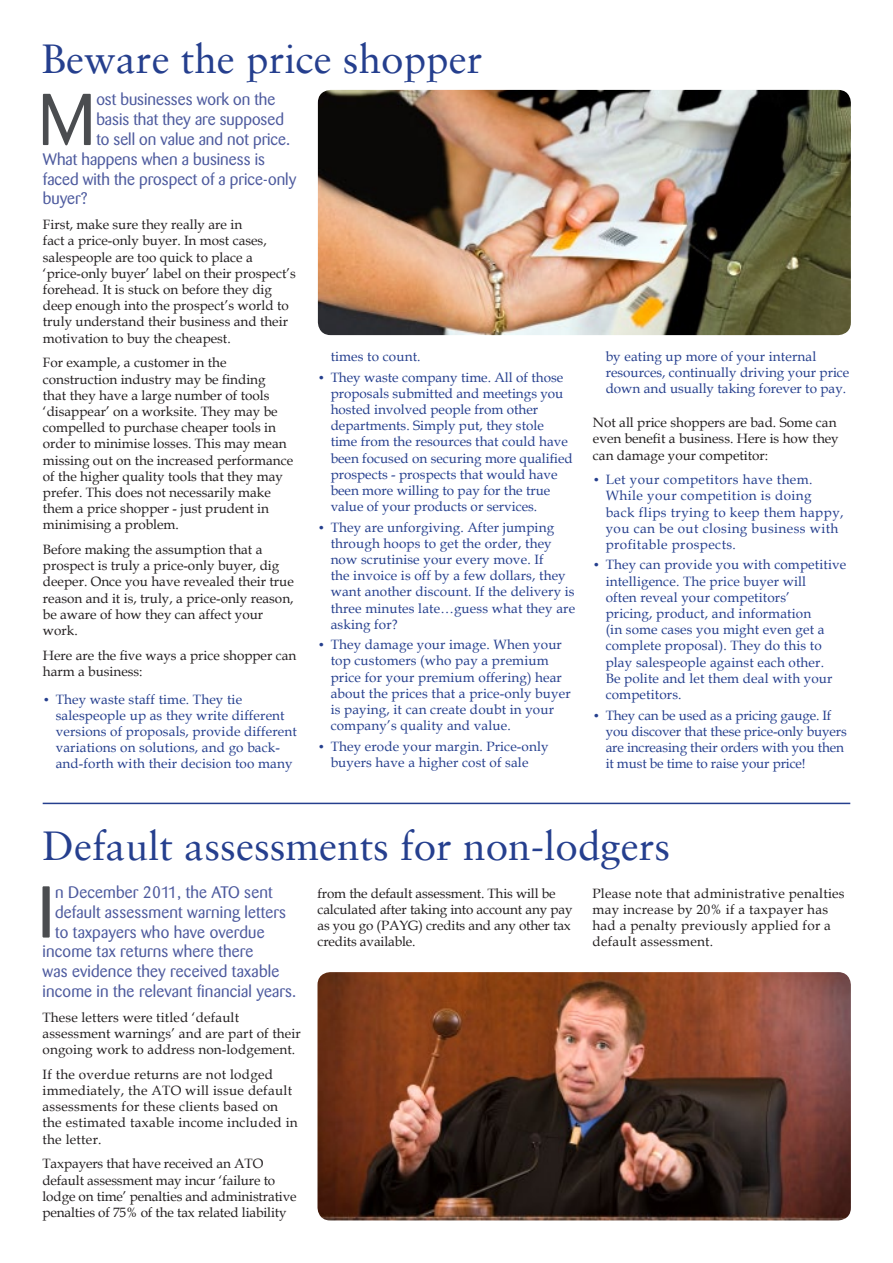
<style>
.page{position:relative;width:893px;height:1263px;background:#fff}
.page>*{position:absolute;margin:0;border:0;box-sizing:border-box;transform-origin:0 0}
.Body_Text_-_1st_Para{font:72.6px "Barmeno";color:#4b4d50}
.Title_-_Article{font:40.5px "Sabon LT";color:#253f8e}
.Body_Text_-_1st_Para-2{font:16.5px "Barmeno";letter-spacing:.01em;color:#4d5a9e}
.Body_Text{font:13.5px/16.2px "Book Antiqua";color:#231f20}
.Body_Text_-_Bullets{font:13.5px/16.2px "Book Antiqua";letter-spacing:.01em;color:#253f8e}
.Body_Text-2{font:13.5px/16.2px "Book Antiqua";letter-spacing:.02em;color:#231f20}
.Body_Text_-_Bullets-2{font:13.5px/16.2px "Book Antiqua";letter-spacing:.03em;color:#253f8e}
.Body_Text_-_Bullets-3{font:13.5px/16.2px "Book Antiqua";letter-spacing:-.01em;color:#253f8e}
.s1{font-size:12px}
</style>
<div class="page">
<img style="left:318px;top:90px;width:533px;height:245px">
<hr style="left:43px;top:803px;width:807px;height:1px;background:#253f8e">
<img style="left:317px;top:972px;width:534px;height:248px">
<p class="Title_-_Article" style="left:41px;top:35px;width:443px">Beware the price shopper</p>
<p class="Body_Text_-_1st_Para" style="left:38px;top:78px;width:59px">M</p>
<p class="Body_Text_-_1st_Para-2" style="left:96px;top:90px;width:181px">ost businesses work on the</p>
<p class="Body_Text_-_1st_Para-2" style="left:96px;top:110px;width:189px">basis that they are supposed</p>
<p class="Body_Text_-_1st_Para-2" style="left:96px;top:130px;width:195px">to sell on value and not price.</p>
<p class="Body_Text_-_1st_Para-2" style="left:43px;top:150px;width:224px">What happens when a business is</p>
<p class="Body_Text_-_1st_Para-2" style="left:43px;top:169px;width:255px">faced with the prospect of a price-only</p>
<p class="Body_Text_-_1st_Para-2" style="left:43px;top:189px;width:46px">buyer?</p>
<p class="Body_Text" style="left:43px;top:216px;width:255px">First, make sure they really are in<br>fact a price-only buyer. In most cases, salespeople are too quick to place a ‘price-only buyer’ label on their prospect’s forehead. It is stuck on before they dig deep enough into the prospect’s world to truly understand their business and their motivation to buy the cheapest.</p>
<p class="Body_Text" style="left:43px;top:354px;width:252px">For example, a customer in the construction industry may be finding<br>that they have a large number of tools ‘disappear’ on a worksite. They may be compelled to purchase cheaper tools in order to minimise losses. This may mean missing out on the increased performance of the higher quality tools that they may prefer. This does not necessarily make them a price shopper - just prudent in minimising a problem.</p>
<p class="Body_Text" style="left:43px;top:541px;width:252px">Before making the assumption that a prospect is truly a price-only buyer, dig deeper. Once you have revealed their true reason and it is, truly, a price-only reason, be aware of how they can affect your work.</p>
<p class="Body_Text" style="left:43px;top:647px;width:255px">Here are the five ways a price shopper can harm a business:</p>
<p class="Body_Text_-_Bullets" style="left:56px;top:691px;width:243px;text-indent:-13px"><span class="s1">•</span> They waste staff time. They tie salespeople up as they write different versions of proposals, provide different variations on solutions, and go back&shy;and-forth with their decision too many</p>
<p class="Body_Text_-_Bullets" style="left:331px;top:348px;width:91px">times to count.</p>
<p class="Body_Text_-_Bullets" style="left:331px;top:368px;width:244px;text-indent:-13px"><span class="s1">•</span> They waste company time. All of those proposals submitted and meetings you hosted involved people from other departments. Simply put, they stole time from the resources that could have been focused on securing more qualified prospects - prospects that would have been more willing to pay for the true value of your products or services.</p>
<p class="Body_Text_-_Bullets" style="left:331px;top:519px;width:246px;text-indent:-13px"><span class="s1">•</span> They are unforgiving. After jumping through hoops to get the order, they now scrutinise your every move. If<br>the invoice is off by a few dollars, they want another discount. If the delivery is three minutes late…guess what they are asking for?</p>
<p class="Body_Text_-_Bullets" style="left:331px;top:636px;width:241px;text-indent:-13px"><span class="s1">•</span> They damage your image. When your top customers (who pay a premium price for your premium offering) hear about the prices that a price-only buyer is paying, it can create doubt in your company’s quality and value.</p>
<p class="Body_Text_-_Bullets" style="left:318px;top:738px;width:232px;text-align:center"><span class="s1">•</span> They erode your margin. Price-only buyers have a higher cost of sale</p>
<p class="Body_Text_-_Bullets" style="left:606px;top:348px;width:245px">by eating up more of your internal resources, continually driving your price down and usually taking forever to pay.</p>
<p class="Body_Text" style="left:593px;top:414px;width:247px">Not all price shoppers are bad. Some can even benefit a business. Here is how they can damage your competitor:</p>
<p class="Body_Text_-_Bullets-2" style="left:606px;top:471px;width:239px;text-indent:-13px"><span class="s1">•</span> Let your competitors have them.<br>While your competition is doing back flips trying to keep them happy, you can be out closing business with profitable prospects.</p>
<p class="Body_Text_-_Bullets" style="left:606px;top:556px;width:242px;text-indent:-13px"><span class="s1">•</span> They can provide you with competitive intelligence. The price buyer will<br>often reveal your competitors’<br>pricing, product, and information<br>(in some cases you might even get a complete proposal). They do this to play salespeople against each other.<br>Be polite and let them deal with your competitors.</p>
<p class="Body_Text_-_Bullets-3" style="left:606px;top:706px;width:243px;text-indent:-13px"><span class="s1">•</span> They can be used as a pricing gauge. If you discover that these price-only buyers are increasing their orders with you then it must be time to raise your price!</p>
<p class="Title_-_Article" style="left:43px;top:822px;width:629px">Default assessments for non-lodgers</p>
<p class="Body_Text_-_1st_Para" style="left:38px;top:870px;width:18px">I</p>
<p class="Body_Text_-_1st_Para-2" style="left:55px;top:883px;width:219px">n December 2011, the ATO sent</p>
<p class="Body_Text" style="left:317px;top:884px;width:256px">from the default assessment. This will be calculated after taking into account any pay as you go (PAYG) credits and any other tax credits available.</p>
<p class="Body_Text-2" style="left:592px;top:884px;width:254px">Please note that administrative penalties may increase by 20% if a taxpayer has had a penalty previously applied for a default assessment.</p>
<p class="Body_Text_-_1st_Para-2" style="left:55px;top:902px;width:232px">default assessment warning letters</p>
<p class="Body_Text_-_1st_Para-2" style="left:55px;top:922px;width:211px">to taxpayers who have overdue</p>
<p class="Body_Text_-_1st_Para-2" style="left:43px;top:942px;width:213px">income tax returns where there</p>
<p class="Body_Text_-_1st_Para-2" style="left:43px;top:962px;width:238px">was evidence they received taxable</p>
<p class="Body_Text_-_1st_Para-2" style="left:43px;top:982px;width:255px">income in the relevant financial years.</p>
<p class="Body_Text" style="left:43px;top:1009px;width:260px">These letters were titled ‘default assessment warnings’ and are part of their ongoing work to address non-lodgement.</p>
<p class="Body_Text-2" style="left:43px;top:1066px;width:257px">If the overdue returns are not lodged immediately, the ATO will issue default assessments for these clients based on the estimated taxable income included in the letter.</p>
<p class="Body_Text" style="left:43px;top:1155px;width:256px">Taxpayers that have received an ATO default assessment may incur ‘failure to lodge on time’ penalties and administrative penalties of 75% of the tax related liability</p>
</div>
